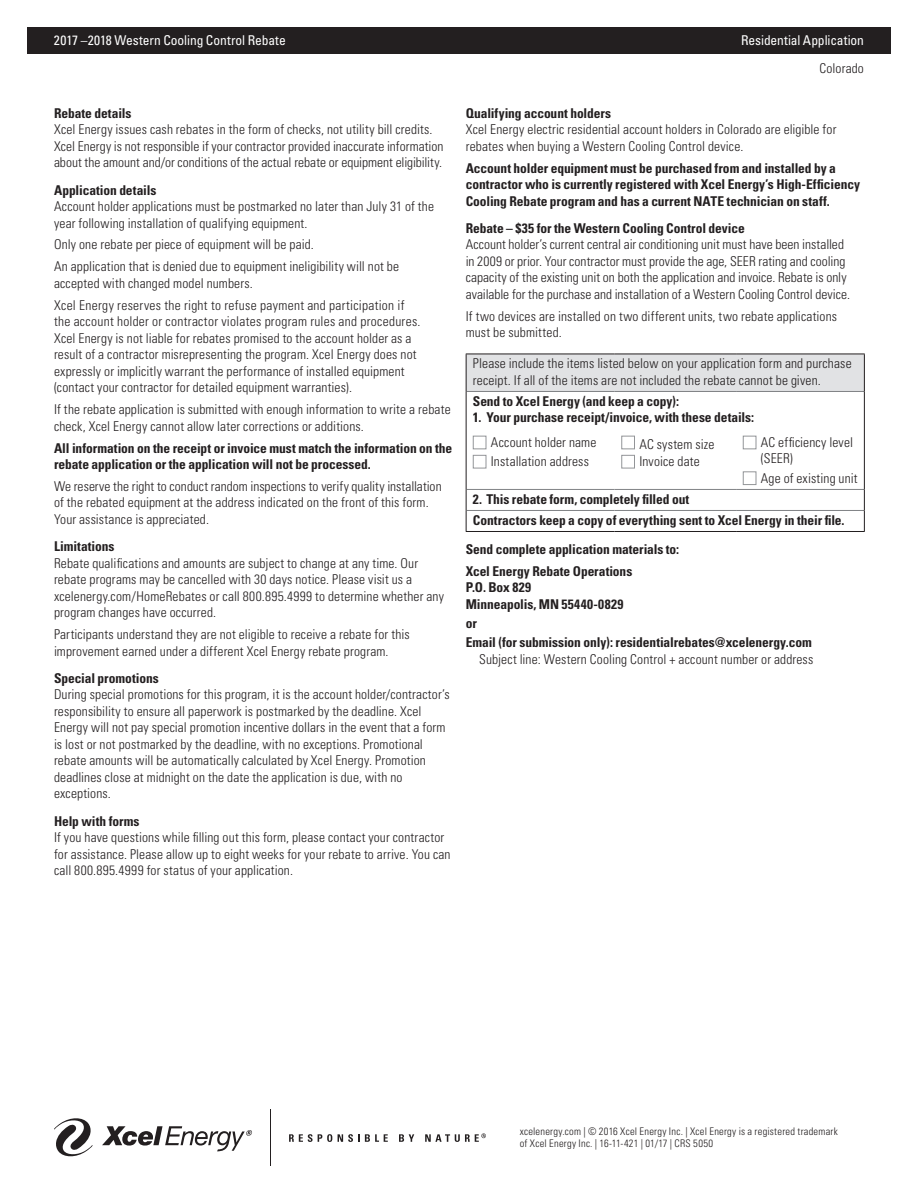
<style>
.page{position:relative;width:918px;height:1188px;background:#fff}
.page>*{position:absolute;margin:0;border:0;box-sizing:border-box;transform-origin:0 0}
.t1{font:300 condensed 13.5px/16.5px "Univers LT Std";letter-spacing:.01em;color:#231f20}
.t2{font:700 condensed 13.5px/16.5px "Univers LT Std";letter-spacing:-.005em;color:#231f20}
.t3{font:condensed 13.5px "Univers LT Std";letter-spacing:-.005em;color:#fff}
.t4{font:300 condensed 10.5px/11.6px "Univers LT Std";letter-spacing:.025em;color:#231f20}
</style>
<div class="page">
<svg style="left:54px;top:1118px;width:39px;height:39px"></svg>
<svg style="left:102px;top:1126px;width:150px;height:25px"></svg>
<hr style="left:270px;top:1109px;width:1px;height:57px;background:#231f20">
<svg style="left:289px;top:1134px;width:43px;height:8px"></svg>
<svg style="left:338px;top:1134px;width:50px;height:8px"></svg>
<svg style="left:399px;top:1134px;width:15px;height:8px"></svg>
<svg style="left:425px;top:1133px;width:61px;height:9px"></svg>
<div style="left:27px;top:27px;width:864px;height:27px;background:#231f20"></div>
<div style="left:466px;top:354px;width:398px;height:37px;background:#e1e2e4"></div>
<hr style="left:466px;top:391px;width:149px;height:1px;background:#808285">
<hr style="left:615px;top:391px;width:121px;height:1px;background:#808285">
<hr style="left:736px;top:391px;width:128px;height:1px;background:#808285">
<hr style="left:466px;top:489px;width:149px;height:1px;background:#808285">
<hr style="left:615px;top:489px;width:121px;height:1px;background:#808285">
<hr style="left:736px;top:489px;width:128px;height:1px;background:#808285">
<hr style="left:466px;top:510px;width:149px;height:1px;background:#808285">
<hr style="left:615px;top:510px;width:121px;height:1px;background:#808285">
<hr style="left:736px;top:510px;width:128px;height:1px;background:#808285">
<hr style="left:466px;top:354px;width:149px;height:1px;background:#231f20">
<hr style="left:466px;top:354px;width:1px;height:37px;background:#231f20">
<hr style="left:615px;top:354px;width:121px;height:1px;background:#231f20">
<hr style="left:736px;top:354px;width:129px;height:1px;background:#231f20">
<hr style="left:864px;top:354px;width:1px;height:37px;background:#231f20">
<hr style="left:466px;top:391px;width:1px;height:38px;background:#231f20">
<hr style="left:864px;top:391px;width:1px;height:38px;background:#231f20">
<hr style="left:466px;top:429px;width:1px;height:60px;background:#231f20">
<hr style="left:864px;top:429px;width:1px;height:60px;background:#231f20">
<svg style="left:466px;top:489px;width:1px;height:42px"></svg>
<svg style="left:864px;top:489px;width:1px;height:42px"></svg>
<hr style="left:466px;top:531px;width:149px;height:1px;background:#231f20">
<hr style="left:615px;top:531px;width:121px;height:1px;background:#231f20">
<hr style="left:736px;top:531px;width:129px;height:1px;background:#231f20">
<div style="left:473px;top:436px;width:13px;height:13px;border:1px solid #939598"></div>
<div style="left:473px;top:455px;width:13px;height:13px;border:1px solid #939598"></div>
<div style="left:621px;top:436px;width:14px;height:13px;border:1px solid #939598"></div>
<div style="left:621px;top:455px;width:14px;height:13px;border:1px solid #939598"></div>
<div style="left:743px;top:436px;width:13px;height:13px;border:1px solid #939598"></div>
<div style="left:743px;top:471px;width:13px;height:14px;border:1px solid #939598"></div>
<p class="t3" style="left:54px;top:32px;width:233px">2017 –2018 Western Cooling Control Rebate</p>
<p class="t3" style="left:741px;top:32px;width:124px">Residential Application</p>
<p class="t2" style="left:54px;top:105px;width:79px">Rebate details</p>
<p class="t1" style="left:54px;top:121px;width:391px">Xcel Energy issues cash rebates in the form of checks, not utility bill credits.<br>Xcel Energy is not responsible if your contractor provided inaccurate information about the amount and/or conditions of the actual rebate or equipment eligibility.</p>
<p class="t2" style="left:54px;top:181px;width:104px">Application details</p>
<p class="t1" style="left:54px;top:198px;width:382px">Account holder applications must be postmarked no later than July 31 of the year following installation of qualifying equipment.</p>
<p class="t1" style="left:54px;top:234px;width:347px;line-height:21.9px">Only one rebate per piece of equipment will be paid.<br>An application that is denied due to equipment ineligibility will not be</p>
<p class="t1" style="left:54px;top:272px;width:352px;line-height:21.9px">accepted with changed model numbers.<br>Xcel Energy reserves the right to refuse payment and participation if</p>
<p class="t1" style="left:54px;top:313px;width:368px">the account holder or contractor violates program rules and procedures.<br>Xcel Energy is not liable for rebates promised to the account holder as a result of a contractor misrepresenting the program. Xcel Energy does not expressly or implicitly warrant the performance of installed equipment (contact your contractor for detailed equipment warranties).</p>
<p class="t1" style="left:54px;top:401px;width:398px">If the rebate application is submitted with enough information to write a rebate check, Xcel Energy cannot allow later corrections or additions.</p>
<p class="t2" style="left:54px;top:439px;width:400px">All information on the receipt or invoice must match the information on the rebate application or the application will not be processed.</p>
<p class="t1" style="left:54px;top:478px;width:389px">We reserve the right to conduct random inspections to verify quality installation of the rebated equipment at the address indicated on the front of this form.<br>Your assistance is appreciated.</p>
<p class="t2" style="left:54px;top:538px;width:62px">Limitations</p>
<p class="t1" style="left:54px;top:555px;width:392px">Rebate qualifications and amounts are subject to change at any time. Our rebate programs may be cancelled with 30 days notice. Please visit us a xcelenergy.com/HomeRebates or call 800.895.4999 to determine whether any program changes have occurred.</p>
<p class="t1" style="left:54px;top:626px;width:357px">Participants understand they are not eligible to receive a rebate for this improvement earned under a different Xcel Energy rebate program.</p>
<p class="t2" style="left:54px;top:670px;width:106px">Special promotions</p>
<p class="t1" style="left:54px;top:686px;width:397px">During special promotions for this program, it is the account holder/contractor’s responsibility to ensure all paperwork is postmarked by the deadline. Xcel Energy will not pay special promotion incentive dollars in the event that a form is lost or not postmarked by the deadline, with no exceptions. Promotional rebate amounts will be automatically calculated by Xcel Energy. Promotion deadlines close at midnight on the date the application is due, with no exceptions.</p>
<p class="t2" style="left:54px;top:813px;width:87px">Help with forms</p>
<p class="t1" style="left:54px;top:829px;width:398px">If you have questions while filling out this form, please contact your contractor for assistance. Please allow up to eight weeks for your rebate to arrive. You can call 800.895.4999 for status of your application.</p>
<p class="t1" style="left:819px;top:60px;width:46px">Colorado</p>
<p class="t2" style="left:466px;top:105px;width:147px">Qualifying account holders</p>
<p class="t1" style="left:466px;top:121px;width:372px">Xcel Energy electric residential account holders in Colorado are eligible for rebates when buying a Western Cooling Control device.</p>
<p class="t2" style="left:466px;top:159px;width:396px">Account holder equipment must be purchased from and installed by a contractor who is currently registered with Xcel Energy’s High-Efficiency<br>Cooling Rebate program and has a current NATE technician on staff.</p>
<p class="t2" style="left:466px;top:220px;width:281px">Rebate – $35 for the Western Cooling Control device</p>
<p class="t1" style="left:466px;top:236px;width:386px">Account holder’s current central air conditioning unit must have been installed in 2009 or prior. Your contractor must provide the age, SEER rating and cooling capacity of the existing unit on both the application and invoice. Rebate is only available for the purchase and installation of a Western Cooling Control device.</p>
<p class="t1" style="left:466px;top:308px;width:373px">If two devices are installed on two different units, two rebate applications must be submitted.</p>
<p class="t1" style="left:473px;top:355px;width:380px">Please include the items listed below on your application form and purchase receipt. If all of the items are not included the rebate cannot be given.</p>
<p class="t2" style="left:473px;top:393px;width:208px">Send to Xcel Energy (and keep a copy):</p>
<p class="t2" style="left:473px;top:409px;width:283px">1. Your purchase receipt/invoice, with these details:</p>
<p class="t1" style="left:491px;top:433px;width:107px;line-height:19.2px">Account holder name<br>Installation address</p>
<p class="t1" style="left:639px;top:436px;width:77px;line-height:17px">AC system size<br>Invoice date</p>
<p class="t1" style="left:761px;top:434px;width:94px">AC efficiency level (SEER)</p>
<p class="t1" style="left:761px;top:470px;width:98px">Age of existing unit</p>
<p class="t2" style="left:473px;top:488px;width:373px;line-height:21px">2. This rebate form, completely filled out<br>Contractors keep a copy of everything sent to Xcel Energy in their file.</p>
<p class="t2" style="left:466px;top:538px;width:215px;line-height:21.9px">Send complete application materials to:<br>Xcel Energy Rebate Operations</p>
<p class="t2" style="left:466px;top:579px;width:159px">P.O. Box 829<br>Minneapolis, MN 55440-0829</p>
<p class="t2" style="left:466px;top:613px;width:348px;line-height:19.2px">or<br>Email (for submission only): residentialrebates@xcelenergy.com</p>
<p class="t1" style="left:479px;top:651px;width:336px">Subject line: Western Cooling Control + account number or address</p>
<p class="t4" style="left:520px;top:1126px;width:320px">xcelenergy.com | © 2016 Xcel Energy Inc. | Xcel Energy is a registered trademark of Xcel Energy Inc. | 16-11-421 | 01/17 | CRS 5050</p>
</div>
